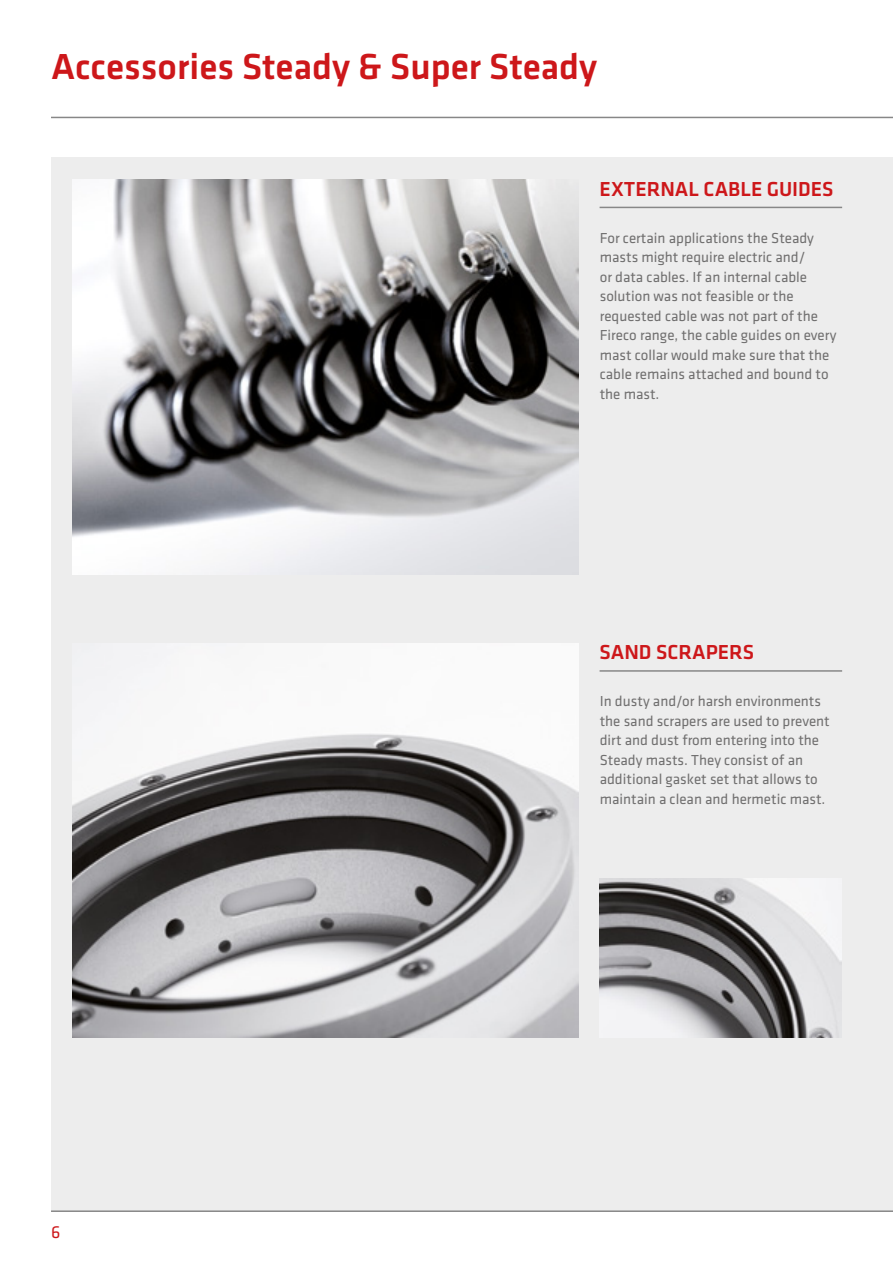
<style>
.page{position:relative;width:893px;height:1263px;background:#fff}
.page>*{position:absolute;margin:0;border:0;box-sizing:border-box;transform-origin:0 0}
.t1{font:500 37.5px "Klavika";color:#cd171a}
.t2{font:500 21px "Klavika";color:#cd171a}
.t3{font:18px "Klavika";color:#cd171a}
.t4{font:15px/19.5px "Klavika";color:#706f6f}
</style>
<div class="page">
<div style="left:51px;top:157px;width:842px;height:1053px;background:#ededed"></div>
<hr style="left:51px;top:117px;width:842px;height:1px;background:#878787">
<hr style="left:51px;top:1210px;width:842px;height:2px;background:#878787">
<hr style="left:600px;top:207px;width:242px;height:1px;background:#878787">
<hr style="left:600px;top:670px;width:242px;height:2px;background:#878787">
<img style="left:72px;top:180px;width:506px;height:394px">
<img style="left:72px;top:643px;width:506px;height:394px">
<img style="left:600px;top:878px;width:242px;height:159px">
<h1 class="t1" style="left:51px;top:46px;width:548px">Accessories Steady &amp; Super Steady</h1>
<h2 class="t2" style="left:600px;top:177px;width:236px">EXTERNAL CABLE GUIDES</h2>
<p class="t4" style="left:600px;top:228px;width:238px">For certain applications the Steady masts might require electric and/<br>or data cables. If an internal cable solution was not feasible or the requested cable was not part of the<br>Fireco range, the cable guides on every mast collar would make sure that the cable remains attached and bound to the mast.</p>
<p class="t3" style="left:51px;top:1222px;width:11px">6</p>
<h2 class="t2" style="left:600px;top:641px;width:156px">SAND SCRAPERS</h2>
<p class="t4" style="left:600px;top:692px;width:232px">In dusty and/or harsh environments the sand scrapers are used to prevent dirt and dust from entering into the Steady masts. They consist of an additional gasket set that allows to maintain a clean and hermetic mast.</p>
</div>
